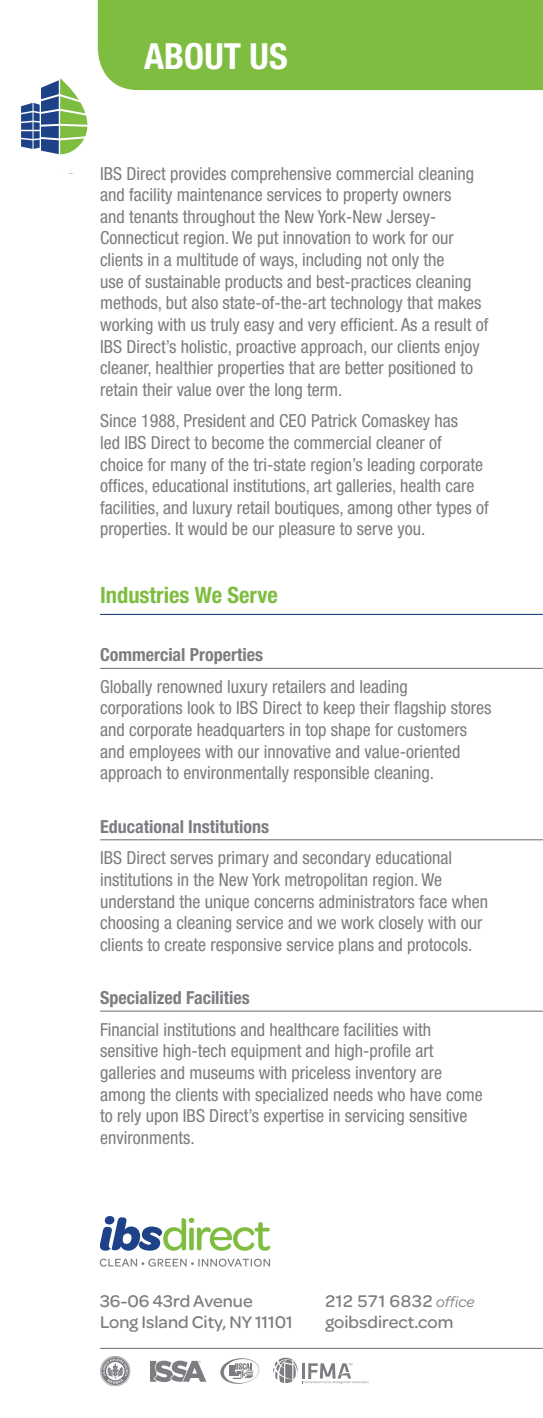
<style>
.page{position:relative;width:543px;height:1418px;background:#fff}
.page>*{position:absolute;margin:0;border:0;box-sizing:border-box;transform-origin:0 0}
.t1{font:700 condensed 36px "Helvetica Neue";color:#fff}
.t2{font:700 condensed 22.5px "Helvetica Neue";color:#7fbd41}
.t3{font:condensed 18px/21.6px "Helvetica Neue";color:#7c7c81}
.t4{font:500 18px/21.6px "Omnes";color:#7c7c81}
.t5{font:700 condensed 18px "Helvetica Neue";color:#7c7c81}
.s1{font-weight:400;font-style:italic;font-size:15.75px}
</style>
<div class="page">
<div style="left:98px;top:0;width:445px;height:90px;background:#7fbd41"></div>
<hr style="left:100px;top:614px;width:443px;height:1px;background:#1e4288">
<hr style="left:100px;top:668px;width:443px;height:1px;background:#7c7c81">
<hr style="left:100px;top:839px;width:443px;height:1px;background:#7c7c81">
<hr style="left:100px;top:1010px;width:443px;height:1px;background:#7c7c81">
<svg style="left:21px;top:78px;width:66px;height:76px"></svg>
<svg style="left:99px;top:1216px;width:171px;height:34px"></svg>
<svg style="left:100px;top:1258px;width:170px;height:8px"></svg>
<hr style="left:100px;top:1347px;width:443px;height:1px;background:#7c7c81">
<svg style="left:220px;top:1358px;width:39px;height:25px"></svg>
<svg style="left:150px;top:1360px;width:56px;height:22px"></svg>
<svg style="left:100px;top:1356px;width:30px;height:30px"></svg>
<svg style="left:273px;top:1357px;width:95px;height:26px"></svg>
<h1 class="t1" style="left:144px;top:35px;width:145px">ABOUT US</h1>
<p class="t3" style="left:100px;top:162px;width:390px">IBS Direct provides comprehensive commercial cleaning and facility maintenance services to property owners<br>and tenants throughout the New York-New Jersey-Connecticut region. We put innovation to work for our clients in a multitude of ways, including not only the<br>use of sustainable products and best-practices cleaning methods, but also state-of-the-art technology that makes working with us truly easy and very efficient. As a result of IBS Direct’s holistic, proactive approach, our clients enjoy cleaner, healthier properties that are better positioned to retain their value over the long term.</p>
<p class="t3" style="left:100px;top:410px;width:390px">Since 1988, President and CEO Patrick Comaskey has<br>led IBS Direct to become the commercial cleaner of choice for many of the tri-state region’s leading corporate offices, educational institutions, art galleries, health care facilities, and luxury retail boutiques, among other types of properties. It would be our pleasure to serve you.</p>
<p class="t2" style="left:100px;top:581px;width:179px">Industries We Serve</p>
<p class="t5" style="left:100px;top:644px;width:165px">Commercial Properties</p>
<p class="t3" style="left:100px;top:675px;width:393px">Globally renowned luxury retailers and leading corporations look to IBS Direct to keep their flagship stores and corporate headquarters in top shape for customers and employees with our innovative and value-oriented approach to environmentally responsible cleaning.</p>
<p class="t5" style="left:100px;top:815px;width:171px">Educational Institutions</p>
<p class="t3" style="left:100px;top:847px;width:389px">IBS Direct serves primary and secondary educational institutions in the New York metropolitan region. We understand the unique concerns administrators face when choosing a cleaning service and we work closely with our clients to create responsive service plans and protocols.</p>
<p class="t5" style="left:100px;top:986px;width:151px">Specialized Facilities</p>
<p class="t3" style="left:100px;top:1018px;width:384px">Financial institutions and healthcare facilities with sensitive high-tech equipment and high-profile art galleries and museums with priceless inventory are among the clients with specialized needs who have come to rely upon IBS Direct’s expertise in servicing sensitive environments.</p>
<p class="t4" style="left:100px;top:1288px;width:194px">36-06 43rd Avenue<br>Long Island City, NY 11101</p>
<p class="t4" style="left:325px;top:1288px;width:151px">212 571 6832 <span class="s1">office </span>goibsdirect.com</p>
</div>
